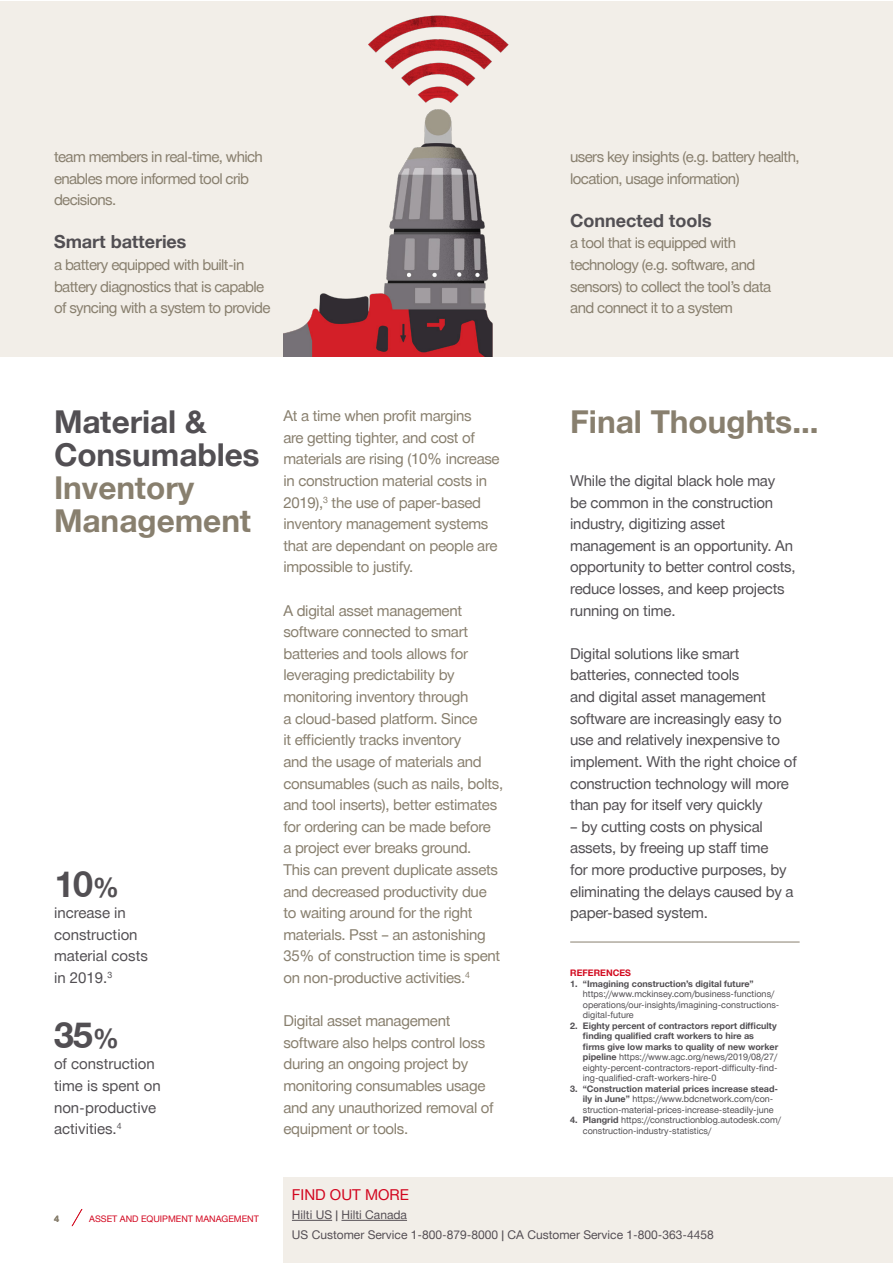
<style>
.page{position:relative;width:893px;height:1263px;background:#fff}
.page>*{position:absolute;margin:0;border:0;box-sizing:border-box;transform-origin:0 0}
.t1{font:700 36px "Hilti";color:#524f53}
.t2{font:700 31.5px/33px "Hilti";color:#524f53}
.t3{font:700 31.5px "Hilti";color:#887f6e}
.t4{font:700 18px "Hilti";color:#524f53}
.t5{font:15px/21.6px "Hilti";letter-spacing:-.02em;color:#887f6e}
.t6{font:15px/21.6px "Hilti";letter-spacing:-.015em;color:#524f53}
.t7{font:15px/21.6px "Hilti";letter-spacing:-.04em;color:#887f6e}
.t8{font:15px "Hilti";color:#d2051e}
.t9{font:12px "Hilti";color:#544e54}
.t10{font:9px/10.5px "Hilti";color:#524f53}
.t11{font:700 9px/10.5px "Hilti";color:#524f53}
.t12{font:9px "Hilti";color:#d2051e}
.t13{font:700 9px "Hilti";color:#d2091e}
.t14{font:700 9px "Hilti";color:#887f6e}
.s1{color:#887f6e}
.s2{font-size:27px}
.s3{font-weight:700}
.s4{font-weight:400}
</style>
<div class="page">
<div style="left:0;top:1px;width:893px;height:355px;background:#f2eee8"></div>
<svg style="left:72px;top:1209px;width:10px;height:17px"></svg>
<hr style="left:570px;top:942px;width:230px;height:1px;background:#887f6e">
<img style="left:283px;top:15px;width:226px;height:341px">
<div style="left:283px;top:1177px;width:610px;height:86px;background:#f2eee8"></div>
<hr style="left:292px;top:1220px;width:40px;height:1px;background:#544e54">
<hr style="left:341px;top:1220px;width:66px;height:1px;background:#544e54">
<p class="t7" style="left:54px;top:146px;width:210px">team members in real-time, which enables more informed tool crib decisions.</p>
<p class="t4" style="left:54px;top:232px;width:134px">Smart batteries</p>
<p class="t7" style="left:54px;top:254px;width:218px">a battery equipped with built-in battery diagnostics that is capable of syncing with a system to provide</p>
<p class="t7" style="left:570px;top:146px;width:231px">users key insights (e.g. battery health, location, usage information)</p>
<p class="t4" style="left:570px;top:210px;width:143px">Connected tools</p>
<p class="t7" style="left:570px;top:232px;width:203px">a tool that is equipped with technology (e.g. software, and sensors) to collect the tool’s data and connect it to a system</p>
<p class="t2" style="left:54px;top:406px;width:207px">Material &amp;<br>Consumables<br><span class="s1">Inventory<br>Management</span></p>
<p class="t1" style="left:54px;top:863px;width:67px">10<span class="s2">%</span></p>
<p class="t6" style="left:54px;top:902px;width:95px">increase in construction material costs in 2019.<sup>3</sup></p>
<p class="t1" style="left:54px;top:1014px;width:67px">35<span class="s2">%</span></p>
<p class="t6" style="left:54px;top:1053px;width:108px">of construction time is spent on non-productive activities.<sup>4</sup></p>
<p class="t14" style="left:54px;top:1213px;width:7px">4</p>
<p class="t12" style="left:89px;top:1213px;width:171px">ASSET AND EQUIPMENT MANAGEMENT</p>
<p class="t5" style="left:283px;top:405px;width:218px">At a time when profit margins<br>are getting tighter, and cost of materials are rising (10% increase in construction material costs in<br>2019),<sup>3</sup> the use of paper-based inventory management systems that are dependant on people are impossible to justify.</p>
<p class="t5" style="left:283px;top:600px;width:221px">A digital asset management software connected to smart batteries and tools allows for leveraging predictability by monitoring inventory through<br>a cloud-based platform. Since<br>it efficiently tracks inventory<br>and the usage of materials and consumables (such as nails, bolts, and tool inserts), better estimates for ordering can be made before<br>a project ever breaks ground.<br>This can prevent duplicate assets and decreased productivity due to waiting around for the right materials. Psst – an astonishing<br>35% of construction time is spent on non-productive activities.<sup>4</sup></p>
<p class="t5" style="left:283px;top:1010px;width:212px">Digital asset management software also helps control loss during an ongoing project by monitoring consumables usage and any unauthorized removal of equipment or tools.</p>
<p class="t3" style="left:570px;top:403px;width:250px">Final Thoughts...</p>
<p class="t6" style="left:570px;top:470px;width:227px">While the digital black hole may<br>be common in the construction industry, digitizing asset management is an opportunity. An opportunity to better control costs, reduce losses, and keep projects running on time.</p>
<p class="t6" style="left:570px;top:643px;width:228px">Digital solutions like smart batteries, connected tools<br>and digital asset management software are increasingly easy to use and relatively inexpensive to implement. With the right choice of construction technology will more than pay for itself very quickly</p>
<p class="t6" style="left:570px;top:816px;width:225px">– by cutting costs on physical assets, by freeing up staff time<br>for more productive purposes, by eliminating the delays caused by a paper-based system.</p>
<p class="t13" style="left:570px;top:968px;width:62px">REFERENCES</p>
<p class="t10" style="left:583px;top:978px;width:198px;text-indent:-13px"><span class="s3">1. “Imagining construction’s digital future” </span>https://www.mckinsey.com/business-functions/ operations/our-insights/imagining-constructions&shy;digital-future</p>
<p class="t11" style="left:583px;top:1020px;width:197px;text-indent:-13px">2. Eighty percent of contractors report difficulty finding qualified craft workers to hire as firms give low marks to quality of new worker pipeline <span class="s4">https://www.agc.org/news/2019/08/27/ eighty-percent-contractors-report-difficulty-find&shy;ing-qualified-craft-workers-hire-0</span></p>
<p class="t10" style="left:583px;top:1083px;width:197px;text-indent:-13px"><span class="s3">3. “Construction material prices increase stead&shy;ily in June”</span> https://www.bdcnetwork.com/con&shy;struction-material-prices-increase-steadily-june</p>
<p class="t10" style="left:583px;top:1115px;width:199px;text-indent:-13px"><span class="s3">4. Plangrid</span> https://constructionblog.autodesk.com/ construction-industry-statistics/</p>
<p class="t8" style="left:292px;top:1185px;width:118px">FIND OUT MORE</p>
<p class="t9" style="left:292px;top:1208px;width:117px">Hilti US | Hilti Canada</p>
<p class="t9" style="left:292px;top:1227px;width:423px">US Customer Service 1-800-879-8000 | CA Customer Service 1-800-363-4458</p>
</div>
